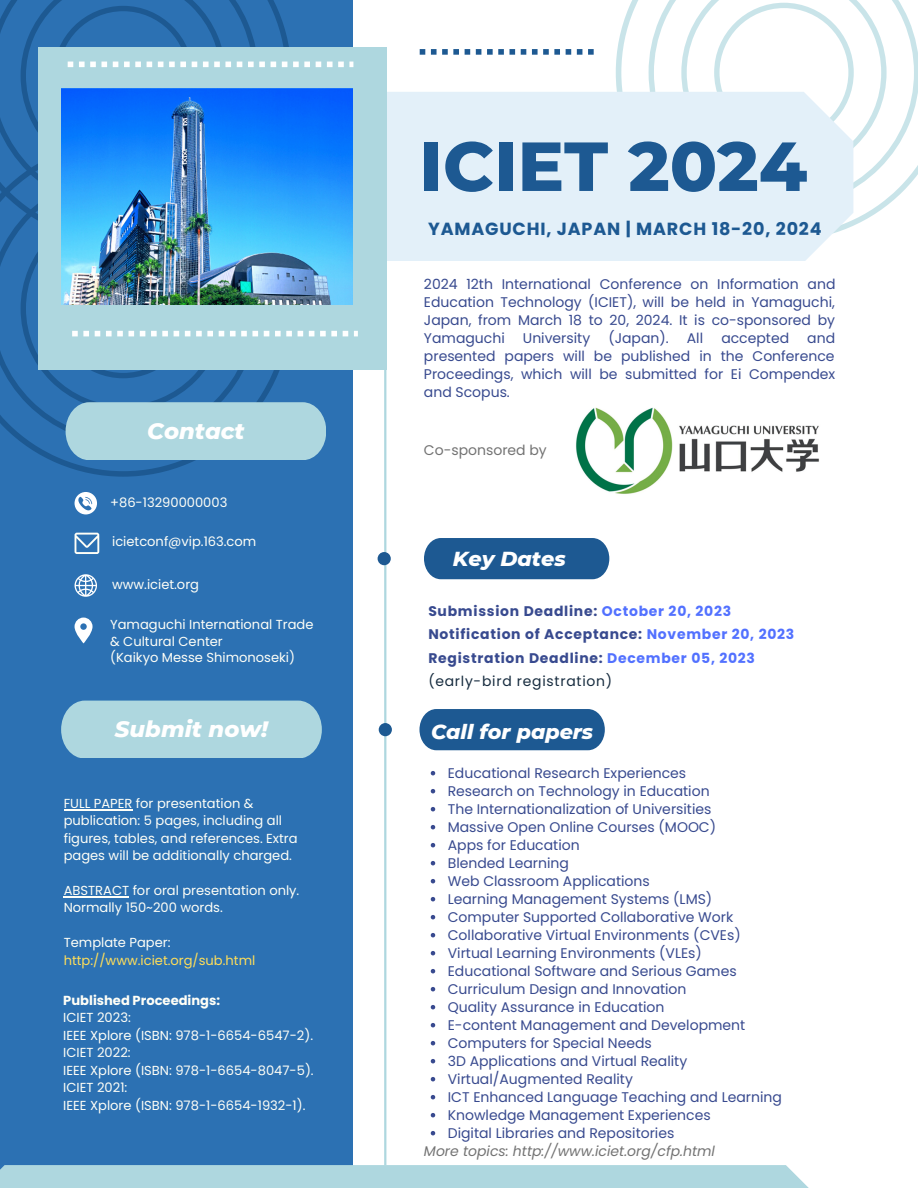
<style>
.page{position:relative;width:918px;height:1188px;background:#fff}
.page>*{position:absolute;margin:0;border:0;box-sizing:border-box;transform-origin:0 0}
.t1{font:800 69.3px "Montserrat";color:#1d5992}
.t2{font:italic 800 22.65px "Montserrat";color:#fff}
.t3{font:italic 800 20.7px "Montserrat";color:#fff}
.t4{font:italic 800 20.55px "Montserrat";color:#fff}
.t5{font:700 17.55px "Poppins";letter-spacing:.045em;color:#1d5992}
.t6{font:13.95px/18px "Poppins";color:#384a8f;text-align:justify}
.t7{font:700 13.95px/23.7px "Poppins";letter-spacing:.055em;color:#384a8f}
.t8{font:italic 13.95px "Poppins";color:#737373}
.t9{font:13.95px "Poppins";color:#737373}
.t10{font:13.05px/17.4px "Poppins";color:#fffff7}
.t11{font:13.05px "Poppins";color:#ffde59}
.t12{font:700 13.05px "Poppins";color:#fffff7}
.s1{color:#5271ff}
.s2{font-weight:400;color:#172c3f}
</style>
<div class="page">
<svg style="left:616px;top:0;width:302px;height:226px"></svg>
<div style="left:386px;top:92px;width:467px;height:169px;background:#e3f0f9"></div>
<div style="left:0;top:0;width:353px;height:1188px;background:#2c71b3"></div>
<div style="left:0;top:1165px;width:835px;height:23px;background:#aed7df"></div>
<svg style="left:0;top:244px;width:280px;height:233px"></svg>
<svg style="left:0;top:0;width:289px;height:244px"></svg>
<div style="left:38px;top:47px;width:348px;height:323px;background:#aed7df"></div>
<svg style="left:68px;top:62px;width:285px;height:5px"></svg>
<svg style="left:72px;top:331px;width:286px;height:5px"></svg>
<div style="left:61px;top:701px;width:261px;height:57px;background:#aed7df"></div>
<div style="left:66px;top:402px;width:260px;height:58px;background:#aed7df"></div>
<div style="left:424px;top:538px;width:185px;height:41px;background:#1d5992"></div>
<div style="left:419px;top:709px;width:186px;height:41px;background:#1d5992"></div>
<svg style="left:75px;top:492px;width:22px;height:22px"></svg>
<svg style="left:75px;top:574px;width:22px;height:23px"></svg>
<svg style="left:75px;top:618px;width:18px;height:25px"></svg>
<hr style="left:384px;top:357px;width:2px;height:808px;background:#aed7df">
<div style="left:379px;top:723px;width:13px;height:13px;background:#1d5992;border-radius:50%"></div>
<img style="left:61px;top:89px;width:291px;height:216px">
<div style="left:378px;top:552px;width:13px;height:13px;background:#1d5992;border-radius:50%"></div>
<img style="left:576px;top:407px;width:243px;height:87px">
<svg style="left:420px;top:49px;width:174px;height:6px"></svg>
<svg style="left:75px;top:533px;width:24px;height:21px"></svg>
<svg style="left:431px;top:771px;width:4px;height:4px"></svg>
<svg style="left:431px;top:789px;width:4px;height:4px"></svg>
<svg style="left:431px;top:807px;width:4px;height:4px"></svg>
<svg style="left:431px;top:825px;width:4px;height:4px"></svg>
<svg style="left:431px;top:843px;width:4px;height:4px"></svg>
<svg style="left:431px;top:861px;width:4px;height:4px"></svg>
<svg style="left:431px;top:879px;width:4px;height:4px"></svg>
<svg style="left:431px;top:897px;width:4px;height:4px"></svg>
<svg style="left:431px;top:915px;width:4px;height:4px"></svg>
<svg style="left:431px;top:933px;width:4px;height:4px"></svg>
<svg style="left:431px;top:951px;width:4px;height:4px"></svg>
<svg style="left:431px;top:969px;width:4px;height:4px"></svg>
<svg style="left:431px;top:987px;width:4px;height:4px"></svg>
<svg style="left:431px;top:1005px;width:4px;height:4px"></svg>
<svg style="left:431px;top:1023px;width:4px;height:4px"></svg>
<svg style="left:431px;top:1041px;width:4px;height:4px"></svg>
<svg style="left:431px;top:1059px;width:4px;height:4px"></svg>
<svg style="left:431px;top:1077px;width:4px;height:4px"></svg>
<svg style="left:431px;top:1095px;width:4px;height:4px"></svg>
<svg style="left:431px;top:1113px;width:4px;height:4px"></svg>
<svg style="left:431px;top:1131px;width:4px;height:4px"></svg>
<hr style="left:64px;top:809px;width:69px;height:1px;background:#fffff7">
<hr style="left:64px;top:896px;width:65px;height:1px;background:#fffff7">
<h2 class="t2" style="left:147px;top:417px;width:99px">Contact</h2>
<p class="t10" style="left:110px;top:494px;width:119px">+86-13290000003</p>
<p class="t10" style="left:112px;top:533px;width:146px">icietconf@vip.163.com</p>
<p class="t10" style="left:112px;top:576px;width:88px">www.iciet.org</p>
<p class="t10" style="left:110px;top:616px;width:205px;line-height:16.4px">Yamaguchi International Trade &amp; Cultural Center<br>(Kaikyo Messe Shimonoseki)</p>
<h2 class="t2" style="left:115px;top:715px;width:155px">Submit now!</h2>
<p class="t10" style="left:64px;top:795px;width:235px">FULL PAPER for presentation &amp; publication: 5 pages, including all figures, tables, and references. Extra pages will be additionally charged.</p>
<p class="t10" style="left:64px;top:882px;width:237px">ABSTRACT for oral presentation only.<br>Normally 150~200 words.</p>
<p class="t10" style="left:64px;top:934px;width:108px">Template Paper:</p>
<p class="t11" style="left:64px;top:951px;width:193px">http://www.iciet.org/sub.html</p>
<p class="t12" style="left:63px;top:991px;width:158px">Published Proceedings:</p>
<p class="t10" style="left:63px;top:1009px;width:252px">ICIET 2023:<br>IEEE Xplore (ISBN: 978-1-6654-6547-2).<br>ICIET 2022:<br>IEEE Xplore (ISBN: 978-1-6654-8047-5).<br>ICIET 2021:<br>IEEE Xplore (ISBN: 978-1-6654-1932-1).</p>
<h1 class="t1" style="left:419px;top:124px;width:389px">ICIET 2024</h1>
<p class="t5" style="left:428px;top:217px;width:395px">YAMAGUCHI, JAPAN | MARCH 18-20, 2024</p>
<p class="t6" style="left:424px;top:275px;width:413px">2024 12th International Conference on Information and Education Technology (ICIET), will be held in Yamaguchi, Japan, from March 18 to 20, 2024. It is co-sponsored by Yamaguchi</p>
<p class="t6" style="left:523px;top:329px;width:69px">University</p>
<p class="t6" style="left:608px;top:329px;width:62px">(Japan).</p>
<p class="t6" style="left:687px;top:329px;width:18px">All</p>
<p class="t6" style="left:721px;top:329px;width:69px">accepted</p>
<p class="t6" style="left:424px;top:329px;width:413px;text-indent:383px">and presented papers will be published in the Conference Proceedings, which will be submitted for Ei Compendex and Scopus.</p>
<p class="t9" style="left:424px;top:441px;width:124px">Co-sponsored by</p>
<h3 class="t3" style="left:453px;top:546px;width:114px">Key Dates</h3>
<p class="t7" style="left:428px;top:599px;width:368px">Submission Deadline: <span class="s1">October 20, 2023<br></span>Notification of Acceptance: <span class="s1">November 20, 2023<br></span>Registration Deadline: <span class="s1">December 05, 2023 </span><span class="s2">(early-bird registration)</span></p>
<h3 class="t4" style="left:431px;top:719px;width:164px">Call for papers</h3>
<p class="t6" style="left:448px;top:764px;width:336px;text-align:left">Educational Research Experiences<br>Research on Technology in Education<br>The Internationalization of Universities<br>Massive Open Online Courses (MOOC)<br>Apps for Education<br>Blended Learning<br>Web Classroom Applications<br>Learning Management Systems (LMS)<br>Computer Supported Collaborative Work Collaborative Virtual Environments (CVEs)<br>Virtual Learning Environments (VLEs)<br>Educational Software and Serious Games Curriculum Design and Innovation<br>Quality Assurance in Education<br>E-content Management and Development Computers for Special Needs<br>3D Applications and Virtual Reality Virtual/Augmented Reality<br>ICT Enhanced Language Teaching and Learning Knowledge Management Experiences<br>Digital Libraries and Repositories</p>
<p class="t8" style="left:424px;top:1141px;width:293px">More topics: http://www.iciet.org/cfp.html</p>
</div>
